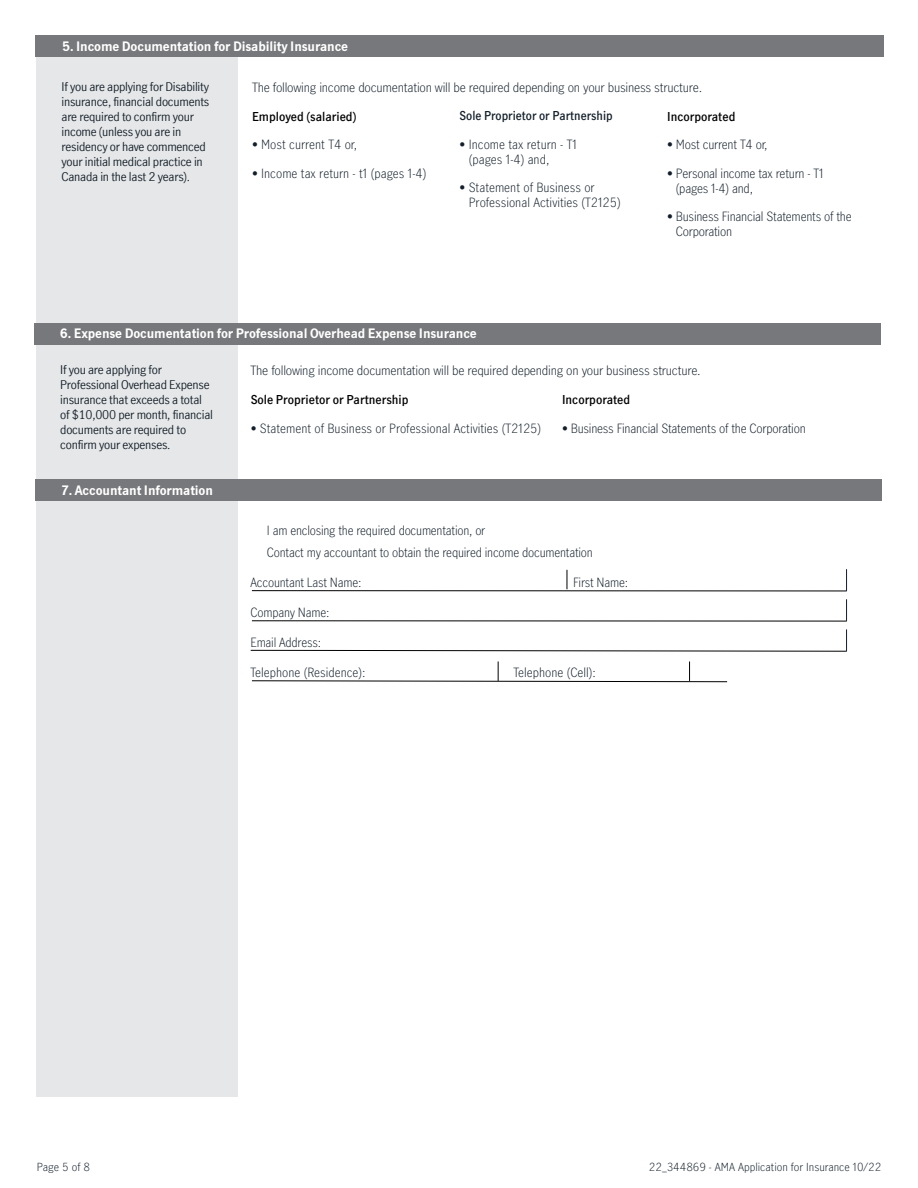
<style>
.page{position:relative;width:918px;height:1188px;background:#fff}
.page>*{position:absolute;margin:0;border:0;box-sizing:border-box;transform-origin:0 0}
.t1{font:700 12.75px "Manulife JH Sans Optimized";letter-spacing:-.01em;color:#fff}
.t2{font:12px/15px "Manulife JH Sans Optimized";letter-spacing:-.02em;color:#121e29}
.t3{font:300 12px/15px "Manulife JH Sans";letter-spacing:-.02em;color:#121e29}
.t4{font:300 12px/15px "Manulife JH Sans";color:#121e29}
.t5{font:300 12px/21.8px "Manulife JH Sans";letter-spacing:-.02em;color:#121e29;scale:.96 1}
.t6{font:600 12px "Manulife JH Sans Optimized";color:#000}
.t7{font:600 12px "Manulife JH Sans Optimized";color:#121e29}
.t8{font:300 10.5px "Manulife JH Sans";color:#121e29}
</style>
<div class="page">
<div style="left:36px;top:36px;width:202px;height:1061px;background:#e6e7e8"></div>
<div style="left:36px;top:36px;width:848px;height:21px;background:#77787b"></div>
<div style="left:34px;top:323px;width:847px;height:22px;background:#77787b"></div>
<div style="left:35px;top:480px;width:847px;height:21px;background:#77787b"></div>
<hr style="left:252px;top:621px;width:595px;height:1px;background:#000">
<hr style="left:252px;top:590px;width:595px;height:1px;background:#000">
<svg style="left:846px;top:599px;width:1px;height:22px"></svg>
<svg style="left:846px;top:569px;width:1px;height:22px"></svg>
<svg style="left:250px;top:629px;width:597px;height:23px"></svg>
<svg style="left:567px;top:570px;width:1px;height:19px"></svg>
<svg style="left:252px;top:661px;width:476px;height:21px"></svg>
<p class="t1" style="left:63px;top:38px;width:287px">5. Income Documentation for Disability Insurance</p>
<p class="t2" style="left:62px;top:78px;width:149px">If you are applying for Disability insurance, financial documents are required to confirm your income (unless you are in residency or have commenced your initial medical practice in<br>Canada in the last 2 years).</p>
<p class="t3" style="left:252px;top:79px;width:452px">The following income documentation will be required depending on your business structure.</p>
<p class="t7" style="left:460px;top:107px;width:155px">Sole Proprietor or Partnership</p>
<p class="t4" style="left:469px;top:136px;width:110px;text-indent:-9px">• Income tax return - T1 (pages 1-4) and,</p>
<p class="t4" style="left:469px;top:179px;width:153px;text-indent:-9px">• Statement of Business or<br>Professional Activities (T2125)</p>
<p class="t6" style="left:252px;top:108px;width:106px">Employed (salaried)</p>
<p class="t4" style="left:252px;top:137px;width:107px">• Most current T4 or,</p>
<p class="t4" style="left:252px;top:165px;width:176px">• Income tax return - t1 (pages 1-4)</p>
<p class="t6" style="left:667px;top:108px;width:70px">Incorporated</p>
<p class="t3" style="left:667px;top:137px;width:102px">• Most current T4 or,</p>
<p class="t3" style="left:676px;top:165px;width:149px;text-indent:-9px">• Personal income tax return - T1 (pages 1-4) and,</p>
<p class="t3" style="left:676px;top:209px;width:177px;text-indent:-9px">• Business Financial Statements of the<br>Corporation</p>
<p class="t1" style="left:60px;top:325px;width:418px">6. Expense Documentation for Professional Overhead Expense Insurance</p>
<p class="t2" style="left:60px;top:361px;width:154px">If you are applying for<br>Professional Overhead Expense insurance that exceeds a total of $10,000 per month, financial documents are required to confirm your expenses.</p>
<p class="t3" style="left:251px;top:362px;width:452px">The following income documentation will be required depending on your business structure.</p>
<p class="t6" style="left:251px;top:391px;width:159px">Sole Proprietor or Partnership</p>
<p class="t4" style="left:251px;top:420px;width:292px">• Statement of Business or Professional Activities (T2125)</p>
<p class="t6" style="left:562px;top:391px;width:70px">Incorporated</p>
<p class="t3" style="left:562px;top:420px;width:245px">• Business Financial Statements of the Corporation</p>
<p class="t1" style="left:61px;top:481px;width:153px">7. Accountant Information</p>
<p class="t5" style="left:267px;top:519px;width:341px">I am enclosing the required documentation, or<br>Contact my accountant to obtain the required income documentation</p>
<p class="t5" style="left:251px;top:571px;width:117px">Accountant Last Name:</p>
<p class="t5" style="left:573px;top:571px;width:59px">First Name:</p>
<p class="t5" style="left:251px;top:601px;width:84px">Company Name:</p>
<p class="t5" style="left:251px;top:631px;width:75px">Email Address:</p>
<p class="t4" style="left:251px;top:664px;width:117px">Telephone (Residence):</p>
<p class="t4" style="left:513px;top:664px;width:84px">Telephone (Cell):</p>
<p class="t8" style="left:37px;top:1160px;width:55px">Page 5 of 8</p>
<p class="t8" style="left:649px;top:1160px;width:234px">22_344869 - AMA Application for Insurance 10/22</p>
</div>
